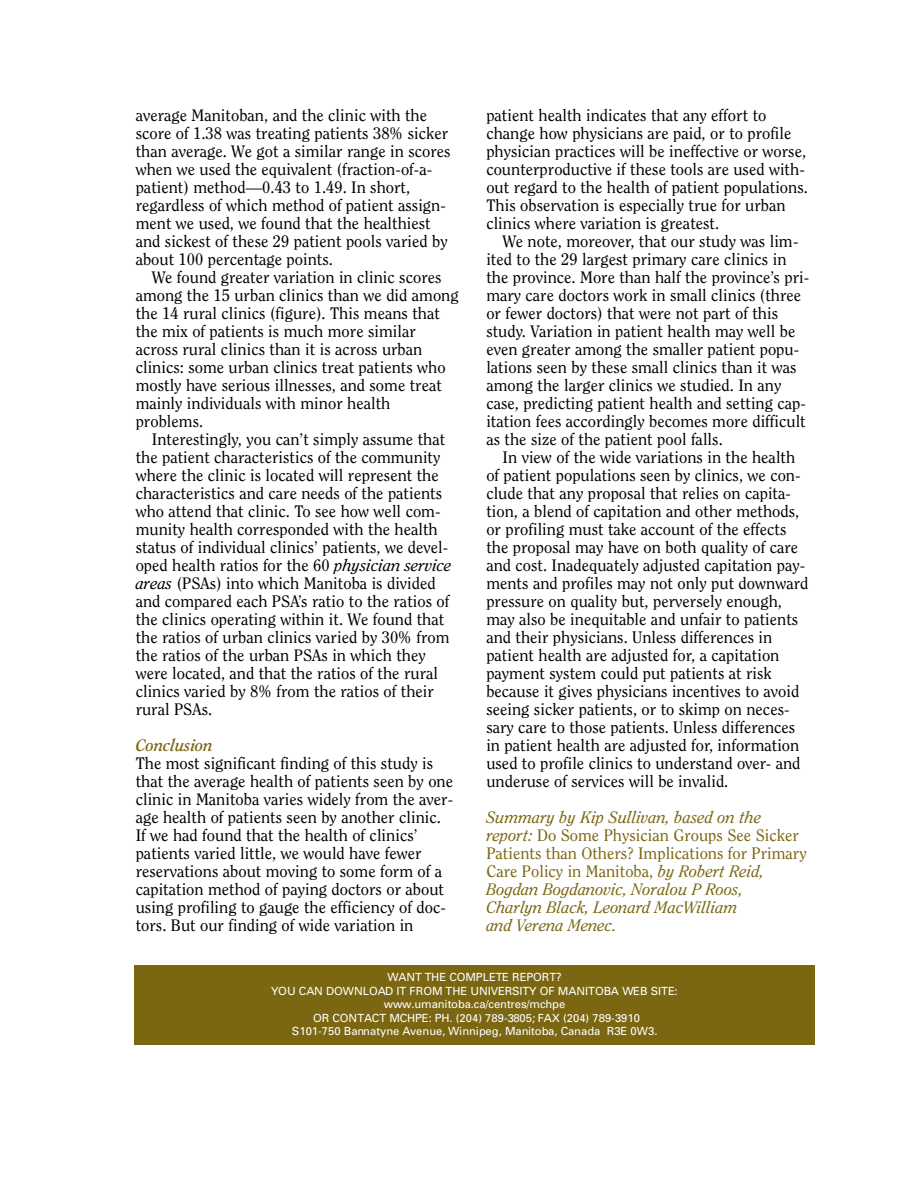
<style>
.page{position:relative;width:918px;height:1188px;background:#fff}
.page>*{position:absolute;margin:0;border:0;box-sizing:border-box;transform-origin:0 0}
.t1{font:16.5px/18px "Clearface";color:#000}
.t2{font:italic 16.5px/18px "Clearface";color:#7b6712}
.t3{font:italic 700 16.5px "Clearface";color:#7b6712}
.t4{font:11.25px/13.5px "Univers";color:#fff;text-align:center}
.s1{font-style:italic}
.s2{font-style:normal}
</style>
<div class="page">
<div style="left:134px;top:966px;width:681px;height:79px;background:#7b6712"></div>
<p class="t1" style="left:136px;top:107px;width:316px">average Manitoban, and the clinic with the score of 1.38 was treating patients 38% sicker than average. We got a similar range in scores when we used the equivalent (fraction-of-a&shy;patient) method—0.43 to 1.49. In short, regardless of which method of patient assign&shy;ment we used, we found that the healthiest and sickest of these 29 patient pools varied by about 100 percentage points.</p>
<p class="t1" style="left:136px;top:269px;width:325px;text-indent:16px">We found greater variation in clinic scores among the 15 urban clinics than we did among the 14 rural clinics (figure). This means that the mix of patients is much more similar across rural clinics than it is across urban clinics: some urban clinics treat patients who mostly have serious illnesses, and some treat mainly individuals with minor health problems.</p>
<p class="t1" style="left:136px;top:431px;width:317px;text-indent:16px">Interestingly, you can’t simply assume that the patient characteristics of the community where the clinic is located will represent the characteristics and care needs of the patients who attend that clinic. To see how well com&shy;munity health corresponded with the health status of individual clinics’ patients, we devel&shy;oped health ratios for the 60 <span class="s1">physician service areas</span> (PSAs) into which Manitoba is divided and compared each PSA’s ratio to the ratios of the clinics operating within it. We found that the ratios of urban clinics varied by 30% from the ratios of the urban PSAs in which they were located, and that the ratios of the rural clinics varied by 8% from the ratios of their rural PSAs.</p>
<p class="t3" style="left:136px;top:738px;width:78px">Conclusion</p>
<p class="t1" style="left:136px;top:755px;width:319px">The most significant finding of this study is that the average health of patients seen by one clinic in Manitoba varies widely from the aver&shy;age health of patients seen by another clinic.<br>If we had found that the health of clinics’ patients varied little, we would have fewer reservations about moving to some form of a capitation method of paying doctors or about using profiling to gauge the efficiency of doc&shy;tors. But our finding of wide variation in</p>
<p class="t1" style="left:486px;top:107px;width:323px">patient health indicates that any effort to change how physicians are paid, or to profile physician practices will be ineffective or worse, counterproductive if these tools are used with&shy;out regard to the health of patient populations.<br>This observation is especially true for urban clinics where variation is greatest.</p>
<p class="t1" style="left:486px;top:233px;width:324px;text-indent:16px">We note, moreover, that our study was lim&shy;ited to the 29 largest primary care clinics in the province. More than half the province’s pri&shy;mary care doctors work in small clinics (three or fewer doctors) that were not part of this study. Variation in patient health may well be even greater among the smaller patient popu&shy;lations seen by these small clinics than it was among the larger clinics we studied. In any case, predicting patient health and setting cap&shy;itation fees accordingly becomes more difficult as the size of the patient pool falls.</p>
<p class="t1" style="left:486px;top:449px;width:324px;text-indent:16px">In view of the wide variations in the health of patient populations seen by clinics, we con&shy;clude that any proposal that relies on capita&shy;tion, a blend of capitation and other methods, or profiling must take account of the effects the proposal may have on both quality of care and cost. Inadequately adjusted capitation pay&shy;ments and profiles may not only put downward pressure on quality but, perversely enough, may also be inequitable and unfair to patients and their physicians. Unless differences in patient health are adjusted for, a capitation payment system could put patients at risk because it gives physicians incentives to avoid seeing sicker patients, or to skimp on neces&shy;sary care to those patients. Unless differences in patient health are adjusted for, information used to profile clinics to understand over- and underuse of services will be invalid.</p>
<p class="t2" style="left:486px;top:809px;width:322px">Summary by Kip Sullivan, based on the report: <span class="s2">Do Some Physician Groups See Sicker Patients than Others? Implications for Primary Care Policy in Manitoba,</span> by Robert Reid, Bogdan Bogdanovic, Noralou P Roos,<br>Charlyn Black, Leonard MacWilliam<br>and Verena Menec.</p>
<p class="t4" style="left:271px;top:972px;width:408px">W A N T THE COMPLETE REPORT?<br>YOU CAN DOWNLOAD IT FROM THE UNIVERSITY OF MANITOBA WEB SITE: w w w .u m a n ito b a .c a /c e n tre s /m c h p e<br>OR CONTACT MCHPE: PH. (204) 789-3805; FAX (204) 789-3910<br>S101-750 Bannatyne Avenue, Winnipeg, Manitoba, Canada R3E 0W3.</p>
</div>
